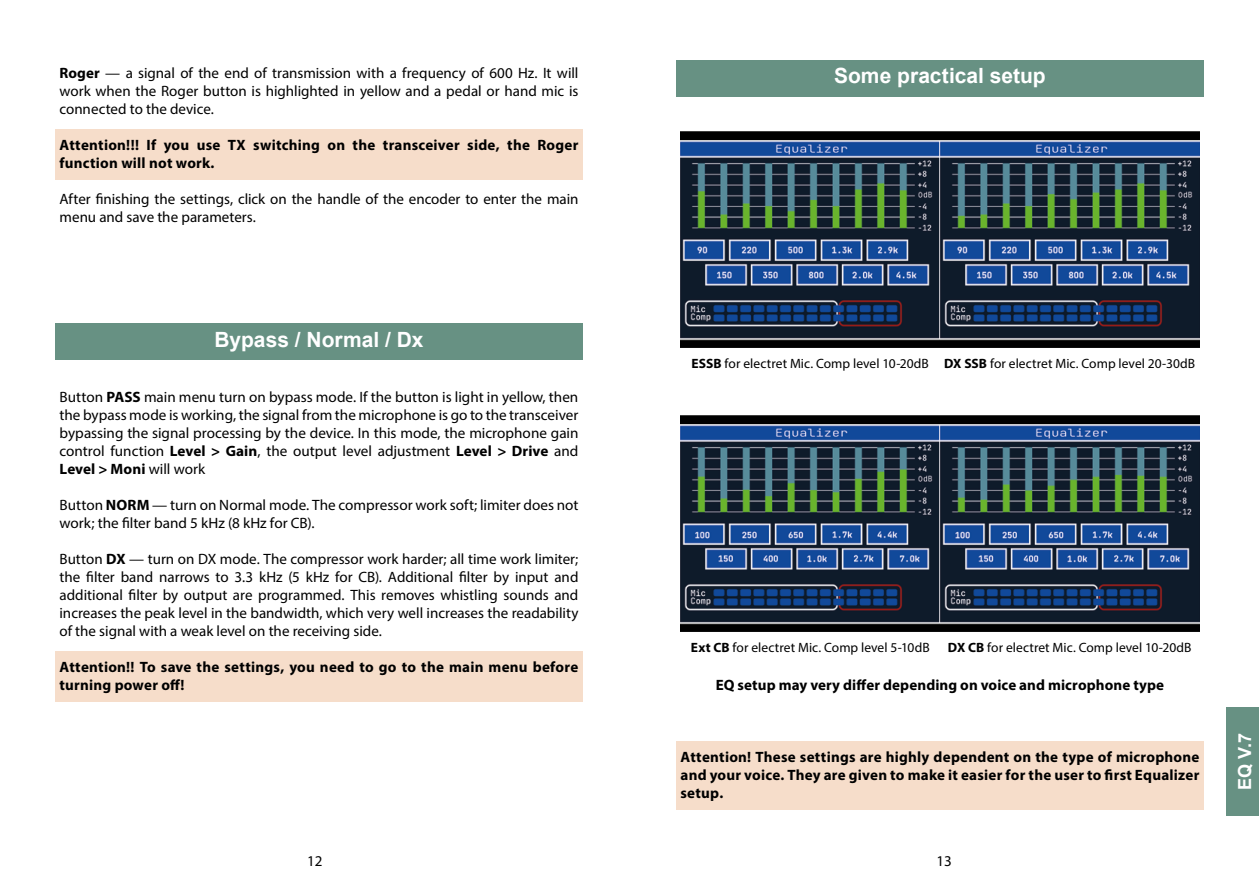
<style>
.page{position:relative;width:1259px;height:893px;background:#fff}
.page>*{position:absolute;margin:0;border:0;box-sizing:border-box;transform-origin:0 0}
.t1{font:700 21px "Arial";color:#fff}
.t2{font:700 18px "Arial";color:#fff}
.t3{font:15px/18px "Myriad Pro";color:#000;text-align:justify}
.t4{font:700 15px/18px "Myriad Pro";letter-spacing:.015em;color:#000}
.t5{font:13.5px "Myriad Pro";letter-spacing:.005em;color:#000}
.s1{font-weight:700}
</style>
<div class="page">
<div style="left:1226px;top:707px;width:33px;height:109px;background:#679183"></div>
<div style="left:55px;top:130px;width:528px;height:50px;background:#f6ddca"></div>
<div style="left:55px;top:324px;width:528px;height:36px;background:#679183"></div>
<div style="left:55px;top:652px;width:528px;height:50px;background:#f6ddca"></div>
<div style="left:676px;top:60px;width:527px;height:36px;background:#679183"></div>
<img style="left:680px;top:132px;width:519px;height:216px">
<img style="left:680px;top:415px;width:519px;height:217px">
<div style="left:676px;top:742px;width:527px;height:68px;background:#f6ddca"></div>
<p class="t3" style="left:60px;top:63px;width:520px"><span class="s1">Roger</span> — a signal of the end of transmission with a frequency of 600 Hz. It will work when the Roger button is highlighted in yellow and a pedal or hand mic is connected to the device.</p>
<p class="t4" style="left:60px;top:135px;width:520px">Attention!!! If you use TX switching on the transceiver side, the Roger function will not work.</p>
<p class="t3" style="left:60px;top:189px;width:520px">After finishing the settings, click on the handle of the encoder to enter the main menu and save the parameters.</p>
<h1 class="t1" style="left:834px;top:61px;width:213px">Some practical setup</h1>
<h1 class="t1" style="left:214px;top:325px;width:210px">Bypass / Normal / Dx</h1>
<p class="t3" style="left:60px;top:387px;width:520px">Button <span class="s1">PASS</span> main menu turn on bypass mode. If the button is light in yellow, then the bypass mode is working, the signal from the microphone is go to the transceiver bypassing the signal processing by the device. In this mode, the microphone gain control function <span class="s1">Level &gt; Gain</span>, the output level adjustment <span class="s1">Level &gt; Drive</span> and <span class="s1">Level &gt; Moni</span> will work</p>
<p class="t3" style="left:60px;top:495px;width:520px">Button <span class="s1">NORM</span> — turn on Normal mode. The compressor work soft; limiter does not work; the filter band 5 kHz (8 kHz for CB).</p>
<p class="t3" style="left:60px;top:549px;width:520px">Button <span class="s1">DX</span> — turn on DX mode. The compressor work harder; all time work limiter; the filter band narrows to 3.3 kHz (5 kHz for CB). Additional filter by input and additional filter by output are programmed. This removes whistling sounds and increases the peak level in the bandwidth, which very well increases the readability of the signal with a weak level on the receiving side.</p>
<p class="t4" style="left:60px;top:657px;width:520px">Attention!! To save the settings, you need to go to the main menu before turning power off!</p>
<p class="t5" style="left:691px;top:356px;width:505px"><span class="s1">ESSB</span> for electret Mic. Comp level 10-20dB <span class="s1">DX SSB</span> for electret Mic. Comp level 20-30dB</p>
<p class="t5" style="left:691px;top:639px;width:240px"><span class="s1">Ext CB</span> for electret Mic. Comp level 5-10dB</p>
<p class="t5" style="left:948px;top:639px;width:245px"><span class="s1">DX CB</span> for electret Mic. Comp level 10-20dB</p>
<p class="t4" style="left:716px;top:675px;width:450px">EQ setup may very differ depending on voice and microphone type</p>
<p class="t4" style="left:680px;top:747px;width:520px;text-align:justify">Attention! These settings are highly dependent on the type of microphone and your voice. They are given to make it easier for the user to first Equalizer setup.</p>
<p class="t3" style="left:307px;top:851px;width:17px">12</p>
<p class="t3" style="left:936px;top:852px;width:17px">13</p>
<p class="t2" style="left:1232px;top:790px;width:58px;rotate:-90deg">EQ V.7</p>
</div>
